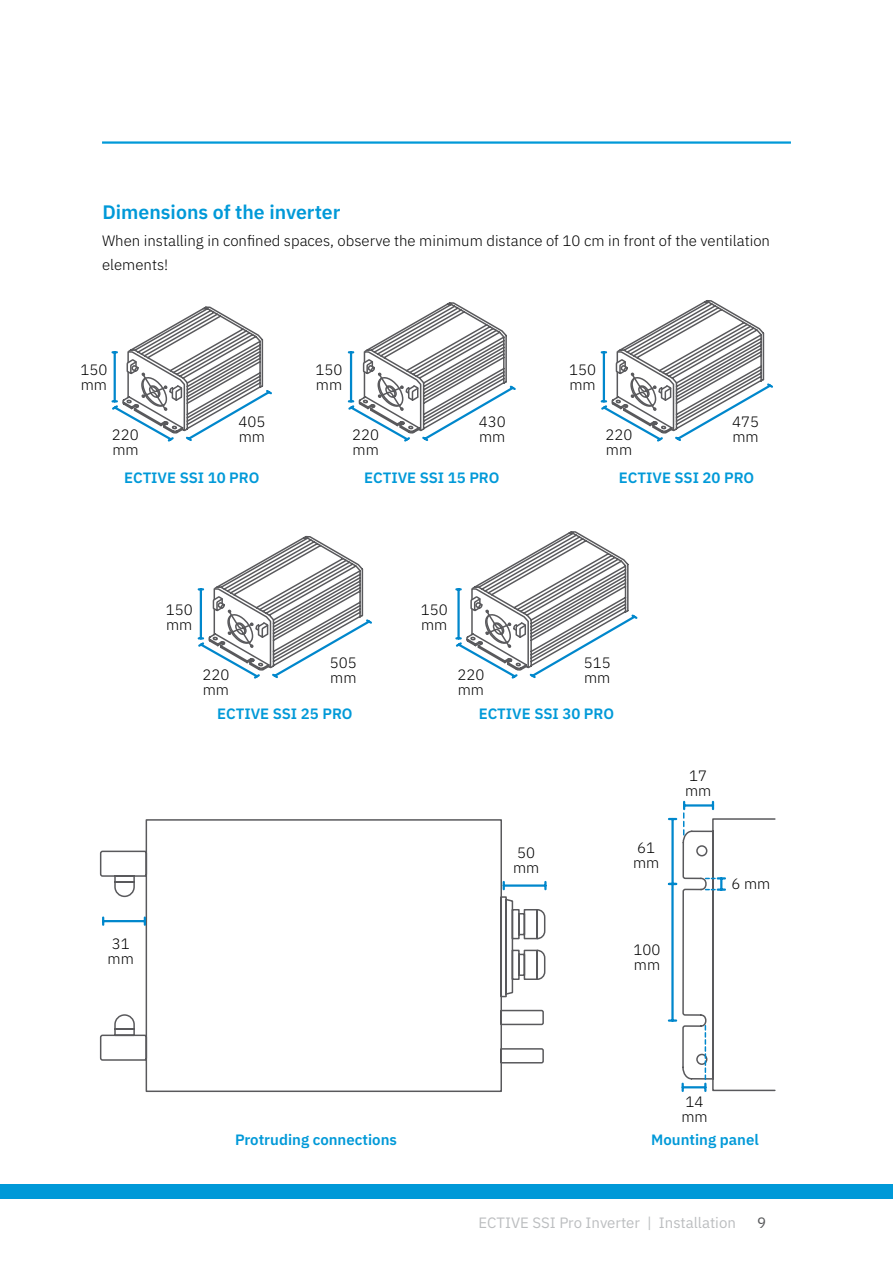
<style>
.page{position:relative;width:893px;height:1263px;background:#fff}
.page>*{position:absolute;margin:0;border:0;box-sizing:border-box;transform-origin:0 0}
.t1{font:600 19.5px "IBM Plex Sans";color:#0099d8}
.t2{font:300 15px/15px "IBM Plex Sans";color:#000}
.t3{font:600 15px "IBM Plex Sans";color:#0099d8}
.t4{font:15px "IBM Plex Sans";color:#bcbec0}
.t5{font:15px "IBM Plex Sans";color:#58595b}
</style>
<div class="page">
<div style="left:0;top:1184px;width:893px;height:15px;background:#0099d8"></div>
<hr style="left:102px;top:141px;width:689px;height:3px;background:#0099d8">
<svg style="left:111px;top:306px;width:161px;height:136px"></svg>
<svg style="left:347px;top:302px;width:169px;height:140px"></svg>
<svg style="left:600px;top:314px;width:81px;height:128px"></svg>
<svg style="left:197px;top:535px;width:175px;height:144px"></svg>
<svg style="left:455px;top:531px;width:183px;height:148px"></svg>
<svg style="left:99px;top:819px;width:447px;height:273px"></svg>
<svg style="left:544px;top:882px;width:3px;height:7px"></svg>
<hr style="left:504px;top:884px;width:41px;height:3px;background:#0087cc">
<svg style="left:102px;top:917px;width:2px;height:8px"></svg>
<svg style="left:144px;top:917px;width:2px;height:8px"></svg>
<hr style="left:103px;top:920px;width:42px;height:2px;background:#0087cc">
<svg style="left:669px;top:1019px;width:7px;height:3px"></svg>
<hr style="left:671px;top:884px;width:3px;height:136px;background:#0087cc">
<svg style="left:681px;top:141px;width:95px;height:951px"></svg>
<svg style="left:712px;top:802px;width:2px;height:7px"></svg>
<hr style="left:684px;top:804px;width:29px;height:2px;background:#0087cc">
<svg style="left:682px;top:1084px;width:2px;height:7px"></svg>
<hr style="left:683px;top:1086px;width:22px;height:2px;background:#0087cc">
<svg style="left:704px;top:1026px;width:2px;height:65px"></svg>
<svg style="left:683px;top:802px;width:2px;height:33px"></svg>
<svg style="left:706px;top:877px;width:19px;height:14px"></svg>
<hr style="left:671px;top:819px;width:3px;height:65px;background:#0087cc">
<h1 class="t1" style="left:102px;top:197px;width:240px">Dimensions of the inverter</h1>
<p class="t2" style="left:102px;top:227px;width:669px;line-height:24px">When installing in confined spaces, observe the minimum distance of 10 cm in front of the ventilation elements!</p>
<p class="t2" style="left:80px;top:361px;width:28px">150 mm</p>
<p class="t2" style="left:316px;top:361px;width:28px">150 mm</p>
<p class="t2" style="left:569px;top:361px;width:28px">150 mm</p>
<p class="t2" style="left:238px;top:413px;width:28px">405 mm</p>
<p class="t2" style="left:479px;top:413px;width:28px">430 mm</p>
<p class="t2" style="left:732px;top:413px;width:28px">475 mm</p>
<p class="t2" style="left:112px;top:426px;width:29px">220 mm</p>
<p class="t2" style="left:352px;top:426px;width:28px">220 mm</p>
<p class="t2" style="left:606px;top:426px;width:28px">220 mm</p>
<p class="t3" style="left:124px;top:466px;width:137px">ECTIVE SSI 10 PRO</p>
<p class="t3" style="left:364px;top:466px;width:137px">ECTIVE SSI 15 PRO</p>
<p class="t3" style="left:619px;top:466px;width:137px">ECTIVE SSI 20 PRO</p>
<p class="t2" style="left:166px;top:601px;width:29px">150 mm</p>
<p class="t2" style="left:421px;top:601px;width:28px">150 mm</p>
<p class="t2" style="left:202px;top:666px;width:28px">220 mm</p>
<p class="t2" style="left:330px;top:653px;width:28px">505 mm</p>
<p class="t2" style="left:457px;top:666px;width:28px">220 mm</p>
<p class="t2" style="left:584px;top:653px;width:28px">515 mm</p>
<p class="t3" style="left:217px;top:702px;width:137px">ECTIVE SSI 25 PRO</p>
<p class="t3" style="left:479px;top:702px;width:137px">ECTIVE SSI 30 PRO</p>
<p class="t2" style="left:513px;top:844px;width:28px">50 mm</p>
<p class="t2" style="left:633px;top:838px;width:28px">61 mm</p>
<p class="t2" style="left:108px;top:935px;width:28px">31 mm</p>
<p class="t2" style="left:633px;top:940px;width:28px">100 mm</p>
<p class="t2" style="left:685px;top:767px;width:28px">17 mm</p>
<p class="t2" style="left:731px;top:875px;width:40px">6 mm</p>
<p class="t2" style="left:681px;top:1092px;width:28px">14 mm</p>
<p class="t3" style="left:235px;top:1128px;width:163px">Protruding connections</p>
<p class="t3" style="left:651px;top:1128px;width:109px">Mounting panel</p>
<p class="t4" style="left:479px;top:1211px;width:259px">ECTIVE SSI Pro Inverter | Installation</p>
<p class="t5" style="left:757px;top:1211px;width:10px">9</p>
</div>
